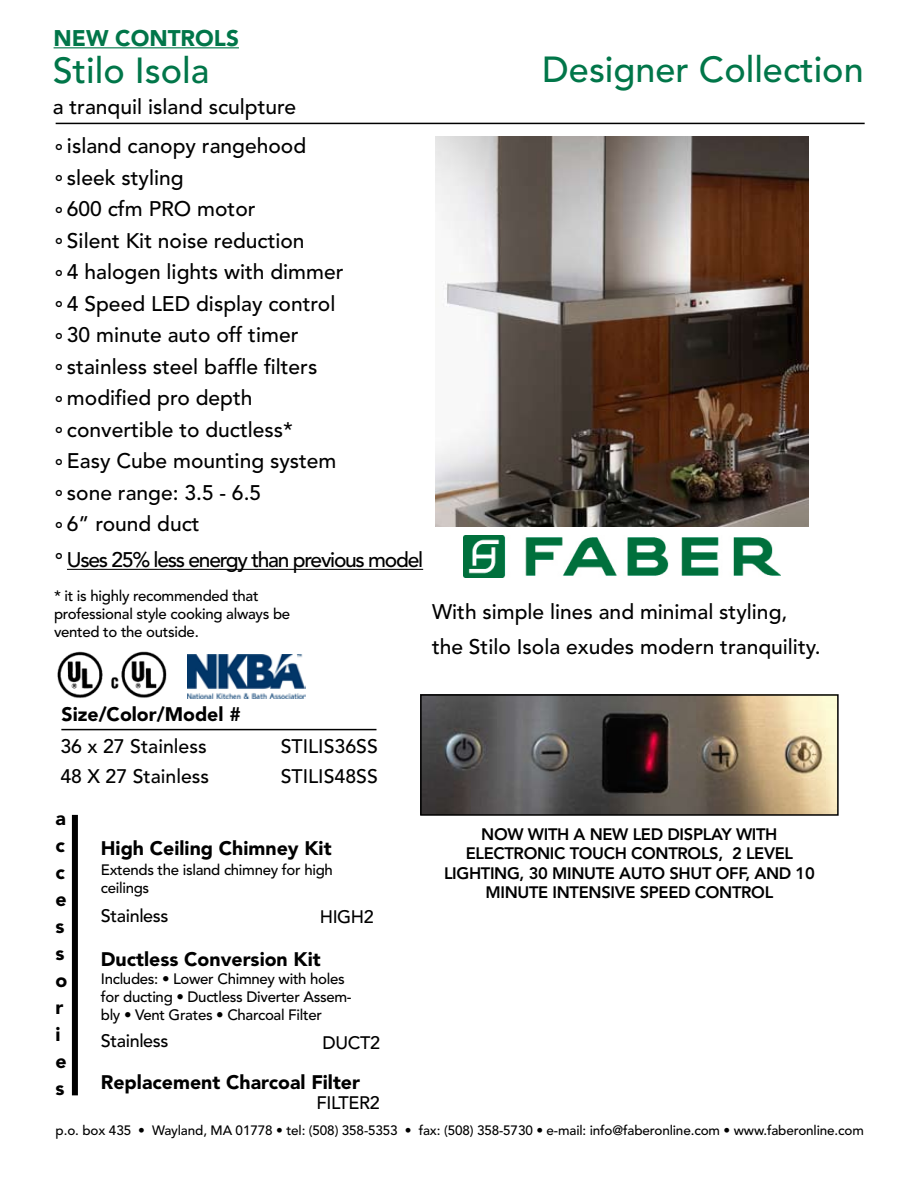
<style>
.page{position:relative;width:918px;height:1188px;background:#fff}
.page>*{position:absolute;margin:0;border:0;box-sizing:border-box;transform-origin:0 0}
.t1{font:500 36px "Avenir";color:#017649}
.t2{font:900 22.5px "Avenir";color:#017649}
.t3{font:500 21px/31.5px "Avenir";color:#000}
.t4{font:500 21px "Avenir";letter-spacing:-.06em;color:#000}
.t5{font:900 19.5px/27px "Avenir";color:#000}
.t6{font:500 19.5px/30px "Avenir";color:#000}
.t7{font:500 18px "Avenir";letter-spacing:-.02em;color:#000}
.t8{font:800 16.5px/19.5px "Avenir";letter-spacing:-.02em;color:#000;text-align:center}
.t9{font:500 15px/18px "Avenir";letter-spacing:-.02em;color:#000}
.t10{font:500 13.5px "Avenir";letter-spacing:-.01em;color:#000}
</style>
<div class="page">
<hr style="left:67px;top:569px;width:356px;height:1px;background:#000">
<hr style="left:61px;top:729px;width:316px;height:1px;background:#000">
<img style="left:57px;top:651px;width:110px;height:47px">
<img style="left:435px;top:136px;width:373px;height:391px">
<hr style="left:56px;top:123px;width:809px;height:1px;background:#000">
<hr style="left:54px;top:47px;width:185px;height:1px;background:#017649">
<img style="left:464px;top:536px;width:316px;height:41px">
<div style="left:72px;top:815px;width:6px;height:280px;background:#000"></div>
<img style="left:188px;top:655px;width:117px;height:43px">
<img style="left:423px;top:697px;width:413px;height:116px">
<div style="left:420px;top:694px;width:419px;height:122px;border:2px solid #000"></div>
<p class="t2" style="left:54px;top:24px;width:187px">NEW CONTROLS</p>
<h1 class="t1" style="left:53px;top:49px;width:158px">Stilo Isola</h1>
<p class="t3" style="left:53px;top:92px;width:245px">a tranquil island sculpture</p>
<p class="t3" style="left:67px;top:131px;width:278px">island canopy rangehood sleek styling<br>600 cfm PRO motor<br>Silent Kit noise reduction<br>4 halogen lights with dimmer<br>4 Speed LED display control<br>30 minute auto off timer stainless steel baffle filters modified pro depth convertible to ductless*<br>Easy Cube mounting system sone range: 3.5 - 6.5<br>6” round duct</p>
<p class="t4" style="left:55px;top:548px;width:370px">° Uses 25% less energy than previous model</p>
<p class="t3" style="left:55px;top:136px;width:10px;text-align:justify">° ° ° ° ° ° ° ° ° ° ° ° °</p>
<p class="t9" style="left:54px;top:587px;width:238px">* it is highly recommended that professional style cooking always be vented to the outside.</p>
<h1 class="t1" style="left:542px;top:49px;width:323px">Designer Collection</h1>
<p class="t3" style="left:432px;top:595px;width:390px;line-height:34.5px">With simple lines and minimal styling, the Stilo Isola exudes modern tranquility.</p>
<p class="t5" style="left:62px;top:701px;width:181px">Size/Color/Model #</p>
<p class="t6" style="left:60px;top:732px;width:150px">36 x 27 Stainless<br>48 X 27 Stainless</p>
<p class="t6" style="left:281px;top:732px;width:99px">STILIS36SS<br>STILIS48SS</p>
<p class="t5" style="left:56px;top:804px;width:13px">a c c e s s o r i e s</p>
<p class="t5" style="left:101px;top:835px;width:232px">High Ceiling Chimney Kit</p>
<p class="t9" style="left:101px;top:861px;width:234px">Extends the island chimney for high ceilings</p>
<p class="t7" style="left:101px;top:906px;width:69px">Stainless</p>
<p class="t7" style="left:320px;top:906px;width:56px">HIGH2</p>
<p class="t5" style="left:101px;top:945px;width:221px">Ductless Conversion Kit</p>
<p class="t9" style="left:101px;top:970px;width:252px">Includes: • Lower Chimney with holes for ducting • Ductless Diverter Assem&shy;bly • Vent Grates • Charcoal Filter</p>
<p class="t7" style="left:101px;top:1030px;width:69px">Stainless</p>
<p class="t7" style="left:322px;top:1032px;width:59px">DUCT2</p>
<p class="t5" style="left:101px;top:1068px;width:261px">Replacement Charcoal Filter</p>
<p class="t7" style="left:316px;top:1092px;width:65px">FILTER2</p>
<p class="t8" style="left:444px;top:824px;width:372px">NOW WITH A NEW LED DISPLAY WITH ELECTRONIC TOUCH CONTROLS, 2 LEVEL LIGHTING, 30 MINUTE AUTO SHUT OFF, AND 10<br>MINUTE INTENSIVE SPEED CONTROL</p>
<p class="t10" style="left:56px;top:1123px;width:810px">p.o. box 435 • Wayland, MA 01778 • tel: (508) 358-5353 • fax: (508) 358-5730 • e-mail: info@faberonline.com • www.faberonline.com</p>
</div>
